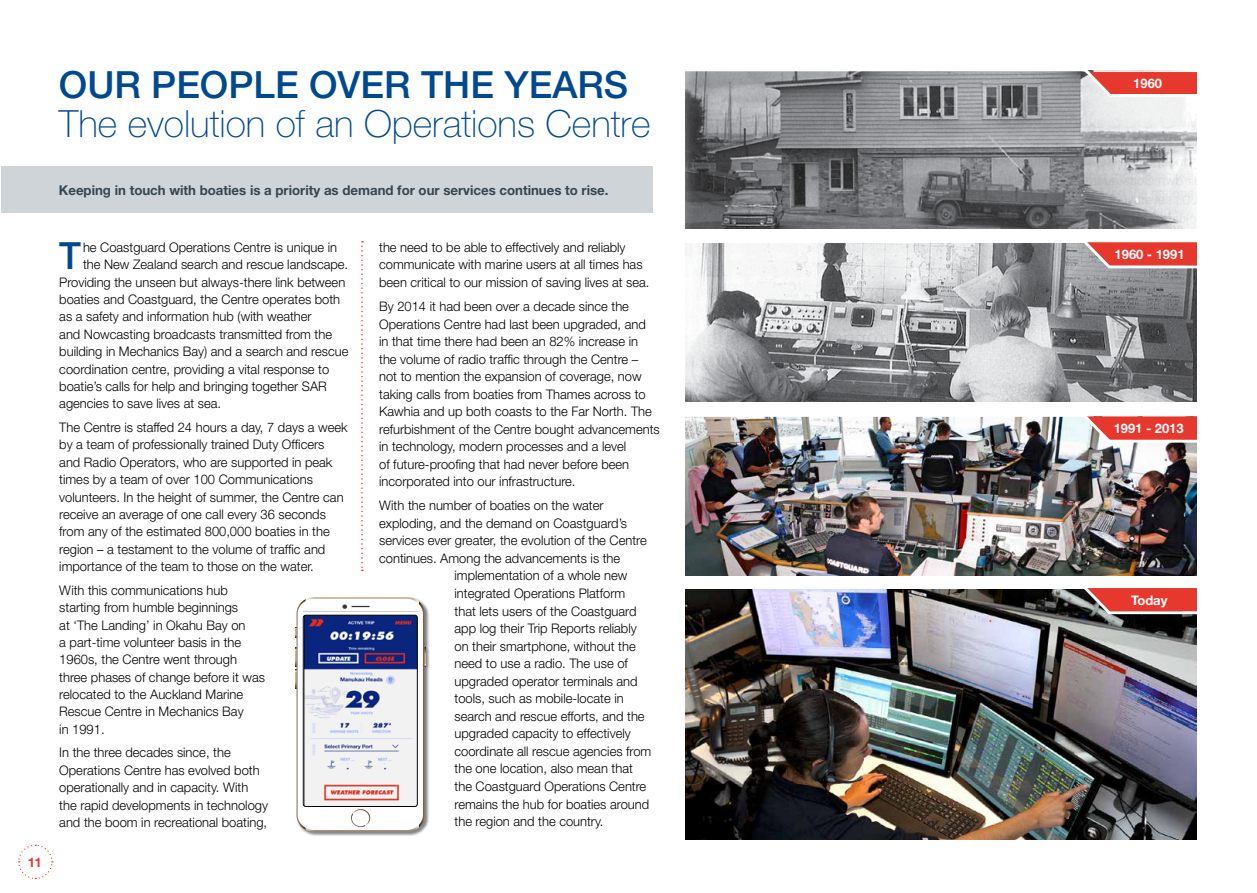
<style>
.page{position:relative;width:1257px;height:893px;background:#fff}
.page>*{position:absolute;margin:0;border:0;box-sizing:border-box;transform-origin:0 0}
.t1{font:100 37.5px "Helvetica Neue";color:#004990}
.t2{font:500 37.5px "Helvetica Neue";color:#004990}
.t3{font:700 13.5px "Helvetica Neue";color:#36454f}
.t4{font:300 13.2px/17.4px "Helvetica Neue";color:#000}
.t5{font:700 13.2px "Helvetica Neue";color:#fff}
.t6{font:700 13.2px "Helvetica Neue";color:#e7382d}
</style>
<div class="page">
<svg style="left:18px;top:844px;width:35px;height:35px"></svg>
<div style="left:1px;top:167px;width:652px;height:46px;background:#cfd4d8"></div>
<svg style="left:361px;top:241px;width:2px;height:330px"></svg>
<img style="left:685px;top:98px;width:511px;height:131px">
<img style="left:685px;top:270px;width:511px;height:132px">
<img style="left:685px;top:444px;width:511px;height:131px">
<img style="left:685px;top:616px;width:511px;height:224px">
<svg style="left:685px;top:242px;width:512px;height:28px"></svg>
<svg style="left:685px;top:70px;width:512px;height:28px;background:#a48c8c"></svg>
<img style="left:685px;top:416px;width:512px;height:28px">
<img style="left:685px;top:588px;width:512px;height:28px">
<div style="left:296px;top:597px;width:134px;height:239px;background:#000;opacity:.48"></div>
<svg style="left:295px;top:597px;width:131px;height:235px"></svg>
<svg style="left:300px;top:612px;width:121px;height:197px"></svg>
<div style="left:304px;top:615px;width:113px;height:191px;background:#000;opacity:.75"></div>
<div style="left:303px;top:615px;width:115px;height:192px;border:1px solid #000;border-radius:2px"></div>
<p class="t6" style="left:28px;top:854px;width:16px">11</p>
<h1 class="t2" style="left:59px;top:62px;width:570px">OUR PEOPLE OVER THE YEARS</h1>
<h1 class="t1" style="left:59px;top:102px;width:593px">The evolution of an Operations Centre</h1>
<p class="t3" style="left:59px;top:182px;width:551px">Keeping in touch with boaties is a priority as demand for our services continues to rise.</p>
<h1 class="t2" style="left:59px;top:234px;width:23px">T</h1>
<p class="t4" style="left:83px;top:238px;width:256px">he Coastguard Operations Centre is unique in</p>
<p class="t4" style="left:83px;top:256px;width:267px">the New Zealand search and rescue landscape.</p>
<p class="t4" style="left:59px;top:273px;width:287px">Providing the unseen but always-there link between</p>
<p class="t4" style="left:59px;top:290px;width:282px">boaties and Coastguard, the Centre operates both</p>
<p class="t4" style="left:59px;top:308px;width:254px">as a safety and information hub (with weather</p>
<p class="t4" style="left:59px;top:325px;width:274px">and Nowcasting broadcasts transmitted from the</p>
<p class="t4" style="left:59px;top:342px;width:291px">building in Mechanics Bay) and a search and rescue</p>
<p class="t4" style="left:59px;top:360px;width:271px">coordination centre, providing a vital response to</p>
<p class="t4" style="left:59px;top:377px;width:269px">boatie’s calls for help and bringing together SAR</p>
<p class="t4" style="left:59px;top:395px;width:163px">agencies to save lives at sea.</p>
<p class="t4" style="left:59px;top:418px;width:290px">The Centre is staffed 24 hours a day, 7 days a week by a team of professionally trained Duty Officers and Radio Operators, who are supported in peak times by a team of over 100 Communications volunteers. In the height of summer, the Centre can receive an average of one call every 36 seconds from any of the estimated 800,000 boaties in the region – a testament to the volume of traffic and importance of the team to those on the water.</p>
<p class="t4" style="left:59px;top:581px;width:207px">With this communications hub starting from humble beginnings<br>at ‘The Landing’ in Okahu Bay on<br>a part-time volunteer basis in the<br>1960s, the Centre went through three phases of change before it was relocated to the Auckland Marine<br>Rescue Centre in Mechanics Bay<br>in 1991.</p>
<p class="t4" style="left:59px;top:744px;width:210px">In the three decades since, the Operations Centre has evolved both operationally and in capacity. With the rapid developments in technology and the boom in recreational boating,</p>
<p class="t4" style="left:379px;top:238px;width:272px">the need to be able to effectively and reliably communicate with marine users at all times has been critical to our mission of saving lives at sea.</p>
<p class="t4" style="left:379px;top:297px;width:282px">By 2014 it had been over a decade since the Operations Centre had last been upgraded, and<br>in that time there had been an 82% increase in<br>the volume of radio traffic through the Centre –<br>not to mention the expansion of coverage, now taking calls from boaties from Thames across to Kawhia and up both coasts to the Far North. The refurbishment of the Centre bought advancements in technology, modern processes and a level<br>of future-proofing that had never before been incorporated into our infrastructure.</p>
<p class="t4" style="left:379px;top:497px;width:226px">With the number of boaties on the water</p>
<p class="t4" style="left:379px;top:514px;width:249px">exploding, and the demand on Coastguard’s</p>
<p class="t4" style="left:379px;top:532px;width:269px">services ever greater, the evolution of the Centre</p>
<p class="t4" style="left:379px;top:549px;width:243px">continues. Among the advancements is the</p>
<p class="t4" style="left:454px;top:567px;width:174px">implementation of a whole new</p>
<p class="t4" style="left:454px;top:584px;width:172px">integrated Operations Platform</p>
<p class="t4" style="left:454px;top:602px;width:183px">that lets users of the Coastguard</p>
<p class="t4" style="left:454px;top:619px;width:184px">app log their Trip Reports reliably</p>
<p class="t4" style="left:454px;top:637px;width:183px">on their smartphone, without the</p>
<p class="t4" style="left:454px;top:654px;width:175px">need to use a radio. The use of</p>
<p class="t4" style="left:454px;top:672px;width:185px">upgraded operator terminals and</p>
<p class="t4" style="left:454px;top:690px;width:171px">tools, such as mobile-locate in</p>
<p class="t4" style="left:454px;top:707px;width:192px">search and rescue efforts, and the</p>
<p class="t4" style="left:454px;top:725px;width:178px">upgraded capacity to effectively</p>
<p class="t4" style="left:454px;top:742px;width:198px">coordinate all rescue agencies from</p>
<p class="t4" style="left:454px;top:760px;width:180px">the one location, also mean that</p>
<p class="t4" style="left:454px;top:777px;width:193px">the Coastguard Operations Centre</p>
<p class="t4" style="left:454px;top:795px;width:196px">remains the hub for boaties around</p>
<p class="t4" style="left:454px;top:812px;width:150px">the region and the country.</p>
<p class="t5" style="left:1133px;top:75px;width:30px">1960</p>
<p class="t5" style="left:1114px;top:246px;width:71px">1960 - 1991</p>
<p class="t5" style="left:1113px;top:420px;width:71px">1991 - 2013</p>
<p class="t5" style="left:1131px;top:592px;width:38px">Today</p>
</div>
